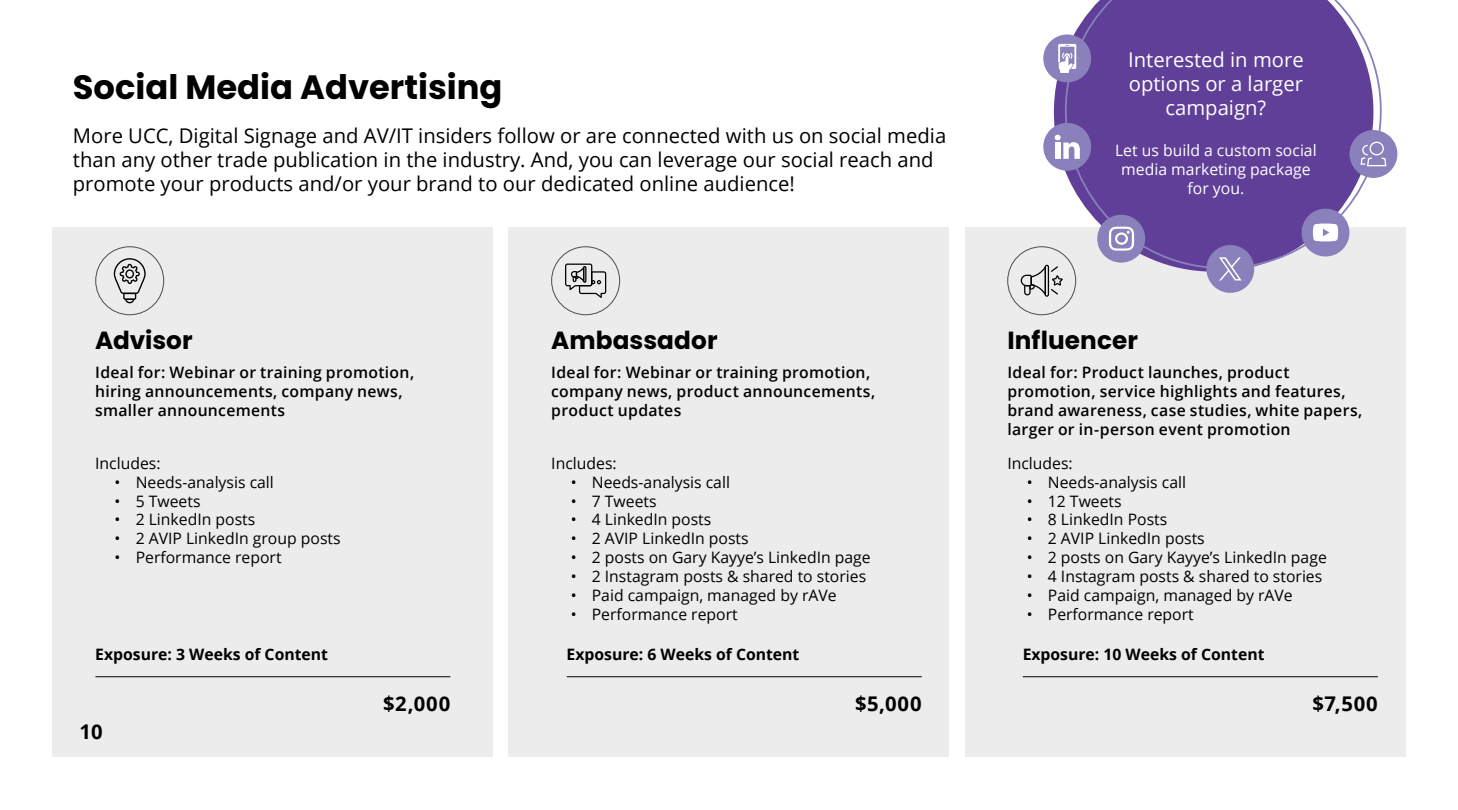
<style>
.page{position:relative;width:1458px;height:810px;background:#fff}
.page>*{position:absolute;margin:0;border:0;box-sizing:border-box;transform-origin:0 0}
.t1{font:700 33.75px "Poppins";color:#000}
.t2{font:700 24.75px "Poppins";letter-spacing:.005em;color:#000}
.t3{font:20.25px/24.3px "Open Sans";color:#000}
.t4{font:20.25px/24.3px "Open Sans";color:#fff;text-align:center}
.t5{font:700 20.25px "Open Sans";letter-spacing:.04em;color:#000}
.t6{font:15.75px "Open Sans";color:#000}
.t7{font:600 15.75px/18.9px "Open Sans";letter-spacing:.02em;color:#000}
.t8{font:15.75px/18.9px "Open Sans";color:#fff;text-align:center}
.t9{font:700 15.75px "Open Sans";color:#000}
.t10{font:700 15.75px "Open Sans";color:#000101}
</style>
<div class="page">
<div style="left:53px;top:227px;width:440px;height:530px;background:#ececed"></div>
<hr style="left:95px;top:676px;width:355px;height:1px;background:#000">
<div style="left:95px;top:246px;width:69px;height:69px;border:1px solid #4d4d4f;border-radius:50%"></div>
<div style="left:509px;top:227px;width:440px;height:530px;background:#ececed"></div>
<hr style="left:567px;top:676px;width:355px;height:1px;background:#000">
<div style="left:551px;top:246px;width:69px;height:69px;border:1px solid #4d4d4f;border-radius:50%"></div>
<div style="left:965px;top:227px;width:440px;height:530px;background:#ececed"></div>
<hr style="left:1023px;top:676px;width:355px;height:1px;background:#000">
<div style="left:1007px;top:246px;width:69px;height:69px;border:1px solid #4d4d4f;border-radius:50%"></div>
<svg style="left:1054px;top:78px;width:150px;height:194px"></svg>
<svg style="left:1065px;top:0;width:317px;height:269px;background:#7357a5"></svg>
<div style="left:1349px;top:130px;width:48px;height:48px;background:#8a80bc;border-radius:50%"></div>
<svg style="left:1360px;top:141px;width:27px;height:26px"></svg>
<div style="left:1043px;top:34px;width:48px;height:48px;background:#8a80bc;border-radius:50%"></div>
<svg style="left:1058px;top:44px;width:18px;height:29px"></svg>
<svg style="left:1043px;top:121px;width:51px;height:52px"></svg>
<svg style="left:1095px;top:212px;width:53px;height:53px"></svg>
<svg style="left:1299px;top:206px;width:53px;height:53px"></svg>
<svg style="left:1204px;top:243px;width:53px;height:50px"></svg>
<svg style="left:114px;top:258px;width:32px;height:45px"></svg>
<svg style="left:1021px;top:265px;width:42px;height:32px"></svg>
<svg style="left:565px;top:264px;width:41px;height:34px"></svg>
<h1 class="t1" style="left:73px;top:68px;width:431px">Social Media Advertising</h1>
<p class="t3" style="left:73px;top:123px;width:875px">More UCC, Digital Signage and AV/IT insiders follow or are connected with us on social media than any other trade publication in the industry. And, you can leverage our social reach and promote your products and/or your brand to our dedicated online audience!</p>
<h2 class="t2" style="left:95px;top:326px;width:99px">Advisor</h2>
<p class="t7" style="left:95px;top:363px;width:321px">Ideal for: Webinar or training promotion, hiring announcements, company news, smaller announcements</p>
<p class="t6" style="left:95px;top:452px;width:67px">Includes:</p>
<p class="t6" style="left:115px;top:471px;width:161px">• Needs-analysis call</p>
<p class="t6" style="left:115px;top:490px;width:87px">• 5 Tweets</p>
<p class="t6" style="left:115px;top:509px;width:142px">• 2 LinkedIn posts</p>
<p class="t6" style="left:115px;top:528px;width:227px">• 2 AVIP LinkedIn group posts</p>
<p class="t6" style="left:115px;top:547px;width:168px">• Performance report</p>
<p class="t9" style="left:95px;top:643px;width:234px">Exposure: 3 Weeks of Content</p>
<p class="t5" style="left:80px;top:717px;width:25px">10</p>
<p class="t5" style="left:383px;top:689px;width:69px">$2,000</p>
<h2 class="t2" style="left:551px;top:326px;width:168px">Ambassador</h2>
<p class="t7" style="left:551px;top:363px;width:326px">Ideal for: Webinar or training promotion, company news, product announcements, product updates</p>
<p class="t6" style="left:551px;top:452px;width:67px">Includes:</p>
<p class="t6" style="left:571px;top:471px;width:161px">• Needs-analysis call</p>
<p class="t6" style="left:571px;top:490px;width:87px">• 7 Tweets</p>
<p class="t6" style="left:571px;top:509px;width:142px">• 4 LinkedIn posts</p>
<p class="t6" style="left:571px;top:528px;width:179px">• 2 AVIP LinkedIn posts</p>
<p class="t6" style="left:571px;top:547px;width:302px">• 2 posts on Gary Kayye’s LinkedIn page</p>
<p class="t6" style="left:571px;top:566px;width:297px">• 2 Instagram posts &amp; shared to stories</p>
<p class="t6" style="left:571px;top:585px;width:267px">• Paid campaign, managed by rAVe</p>
<p class="t6" style="left:571px;top:603px;width:168px">• Performance report</p>
<p class="t9" style="left:567px;top:643px;width:234px">Exposure: 6 Weeks of Content</p>
<p class="t5" style="left:855px;top:689px;width:68px">$5,000</p>
<p class="t4" style="left:1128px;top:47px;width:177px">Interested in more options or a larger campaign?</p>
<p class="t8" style="left:1115px;top:140px;width:203px">Let us build a custom social media marketing package for you.</p>
<h2 class="t2" style="left:1007px;top:326px;width:132px">Influencer</h2>
<p class="t7" style="left:1007px;top:363px;width:357px">Ideal for: Product launches, product promotion, service highlights and features, brand awareness, case studies, white papers, larger or in-person event promotion</p>
<p class="t6" style="left:1007px;top:452px;width:67px">Includes:</p>
<p class="t6" style="left:1027px;top:471px;width:161px">• Needs-analysis call</p>
<p class="t6" style="left:1027px;top:490px;width:96px">• 12 Tweets</p>
<p class="t6" style="left:1027px;top:509px;width:142px">• 8 LinkedIn Posts</p>
<p class="t6" style="left:1027px;top:528px;width:179px">• 2 AVIP LinkedIn posts</p>
<p class="t6" style="left:1027px;top:547px;width:302px">• 2 posts on Gary Kayye’s LinkedIn page</p>
<p class="t6" style="left:1027px;top:566px;width:297px">• 4 Instagram posts &amp; shared to stories</p>
<p class="t6" style="left:1027px;top:585px;width:267px">• Paid campaign, managed by rAVe</p>
<p class="t6" style="left:1027px;top:603px;width:168px">• Performance report</p>
<p class="t10" style="left:1023px;top:643px;width:243px">Exposure: 10 Weeks of Content</p>
<p class="t5" style="left:1312px;top:689px;width:67px">$7,500</p>
</div>
